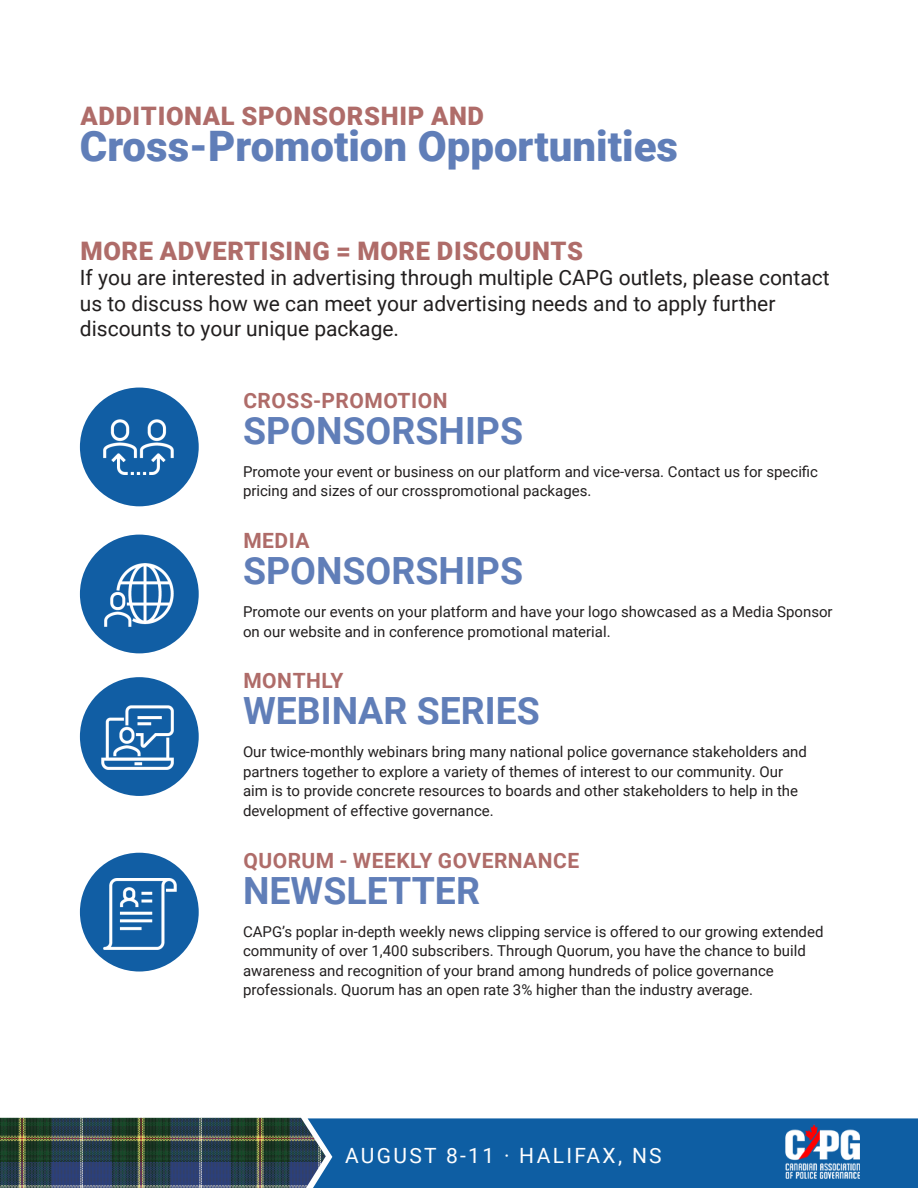
<style>
.page{position:relative;width:918px;height:1188px;background:#fff}
.page>*{position:absolute;margin:0;border:0;box-sizing:border-box;transform-origin:0 0}
.t1{font:900 42px "Roboto";color:#607eb8}
.t2{font:700 37.5px "Roboto";color:#607eb8}
.t3{font:900 25.5px "Roboto";letter-spacing:.025em;color:#af6c69}
.t4{font:21px/25.5px "Roboto";color:#221f1f}
.t5{font:700 21px "Roboto";letter-spacing:.025em;color:#af6c69}
.t6{font:21px "Roboto";letter-spacing:.11em;color:#fefefe}
.t7{font:15px/19.5px "Roboto";color:#221f1f}
</style>
<div class="page">
<img style="left:0;top:1118px;width:308px;height:70px">
<div style="left:308px;top:1118px;width:610px;height:70px;background:#0e5ea3"></div>
<img style="left:784px;top:1122px;width:80px;height:59px">
<div style="left:80px;top:535px;width:119px;height:118px;background:#115ea4;border-radius:50%"></div>
<img style="left:104px;top:563px;width:70px;height:63px">
<div style="left:80px;top:677px;width:119px;height:119px;background:#115ea4;border-radius:50%"></div>
<img style="left:102px;top:706px;width:72px;height:63px">
<div style="left:80px;top:388px;width:119px;height:118px;background:#115ea4;border-radius:50%"></div>
<img style="left:104px;top:420px;width:69px;height:54px">
<div style="left:80px;top:853px;width:119px;height:119px;background:#115ea4;border-radius:50%"></div>
<img style="left:104px;top:879px;width:72px;height:70px">
<h3 class="t3" style="left:80px;top:98px;width:405px">ADDITIONAL SPONSORSHIP AND</h3>
<h1 class="t1" style="left:80px;top:117px;width:600px">Cross-Promotion Opportunities</h1>
<h3 class="t3" style="left:80px;top:233px;width:504px">MORE ADVERTISING = MORE DISCOUNTS</h3>
<h3 class="t4" style="left:80px;top:265px;width:751px">If you are interested in advertising through multiple CAPG outlets, please contact us to discuss how we can meet your advertising needs and to apply further discounts to your unique package.</h3>
<h3 class="t5" style="left:243px;top:386px;width:206px">CROSS-PROMOTION</h3>
<h2 class="t2" style="left:243px;top:404px;width:282px">SPONSORSHIPS</h2>
<p class="t7" style="left:243px;top:461px;width:577px">Promote your event or business on our platform and vice-versa. Contact us for specific pricing and sizes of our crosspromotional packages.</p>
<h3 class="t5" style="left:243px;top:526px;width:68px">MEDIA</h3>
<h2 class="t2" style="left:243px;top:545px;width:282px">SPONSORSHIPS</h2>
<p class="t7" style="left:243px;top:601px;width:591px">Promote our events on your platform and have your logo showcased as a Media Sponsor on our website and in conference promotional material.</p>
<h3 class="t5" style="left:243px;top:666px;width:102px">MONTHLY</h3>
<h2 class="t2" style="left:243px;top:685px;width:298px">WEBINAR SERIES</h2>
<p class="t7" style="left:243px;top:742px;width:565px">Our twice-monthly webinars bring many national police governance stakeholders and partners together to explore a variety of themes of interest to our community. Our aim is to provide concrete resources to boards and other stakeholders to help in the development of effective governance.</p>
<h3 class="t5" style="left:243px;top:846px;width:338px">QUORUM - WEEKLY GOVERNANCE</h3>
<h2 class="t2" style="left:243px;top:864px;width:238px">NEWSLETTER</h2>
<p class="t7" style="left:243px;top:921px;width:582px">CAPG’s poplar in-depth weekly news clipping service is offered to our growing extended community of over 1,400 subscribers. Through Quorum, you have the chance to build awareness and recognition of your brand among hundreds of police governance professionals. Quorum has an open rate 3% higher than the industry average.</p>
<h3 class="t6" style="left:345px;top:1141px;width:318px">AUGUST 8-11 · HALIFAX, NS</h3>
</div>
